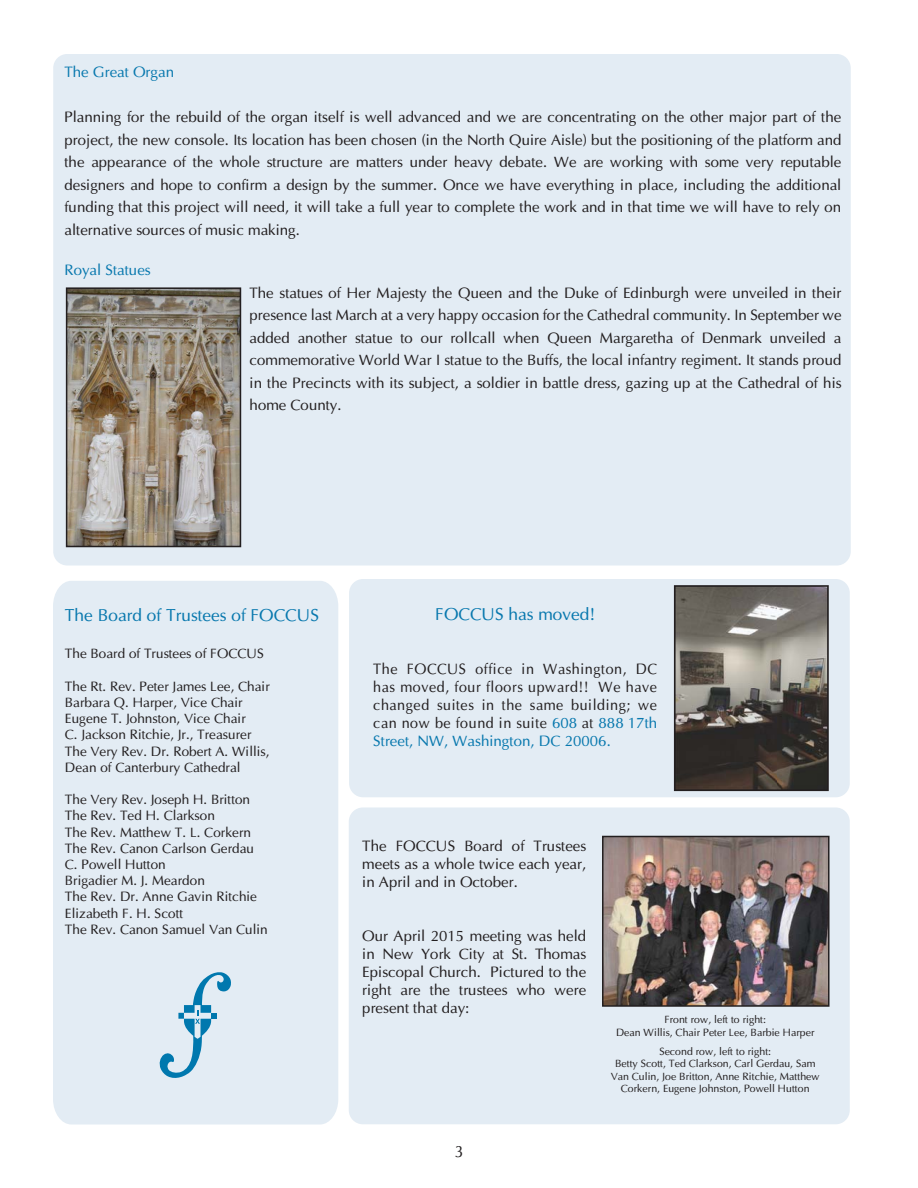
<style>
.page{position:relative;width:918px;height:1188px;background:#fff}
.page>*{position:absolute;margin:0;border:0;box-sizing:border-box;transform-origin:0 0}
.t1{font:17.25px "Optima";color:#0878ae}
.t2{font:16.5px "Optima";color:#231f20;scale:.96 1}
.t3{font:15px/22.5px "Optima";color:#231f20;text-align:justify}
.t4{font:15px/18px "Optima";color:#231f20;text-align:justify;scale:.96 1}
.t5{font:15px "Optima";color:#0878ae}
.t6{font:13.5px/16.2px "Optima";color:#231f20}
.t7{font:10.5px/12.6px "Optima";color:#231f20;text-align:center}
.s1{color:#0878ae}
</style>
<div class="page">
<div style="left:349px;top:807px;width:501px;height:317px;background:#e3ecf4;border-radius:14px"></div>
<div style="left:349px;top:579px;width:501px;height:218px;background:#e3ecf4;border-radius:14px"></div>
<div style="left:53px;top:54px;width:798px;height:512px;background:#e3ecf4;border-radius:14px"></div>
<div style="left:53px;top:581px;width:285px;height:544px;background:#e3ecf4"></div>
<svg style="left:158px;top:971px;width:73px;height:109px;background:#b8d6e6"></svg>
<img style="left:69px;top:290px;width:169px;height:254px">
<div style="left:66px;top:287px;width:175px;height:260px;border:2px solid #231f20"></div>
<img style="left:605px;top:839px;width:222px;height:165px">
<img style="left:677px;top:588px;width:149px;height:200px">
<div style="left:674px;top:585px;width:155px;height:206px;border:2px solid #231f20"></div>
<div style="left:602px;top:836px;width:228px;height:171px;border:2px solid #231f20"></div>
<p class="t5" style="left:64px;top:66px;width:111px">The Great Organ</p>
<p class="t3" style="left:64px;top:107px;width:779px">Planning for the rebuild of the organ itself is well advanced and we are concentrating on the other major part of the project, the new console. Its location has been chosen (in the North Quire Aisle) but the positioning of the platform and the appearance of the whole structure are matters under heavy debate. We are working with some very reputable designers and hope to confirm a design by the summer. Once we have everything in place, including the additional funding that this project will need, it will take a full year to complete the work and in that time we will have to rely on alternative sources of music making.</p>
<p class="t5" style="left:64px;top:264px;width:88px">Royal Statues</p>
<p class="t3" style="left:250px;top:283px;width:594px">The statues of Her Majesty the Queen and the Duke of Edinburgh were unveiled in their presence last March at a very happy occasion for the Cathedral community. In September we added another statue to our rollcall when Queen Margaretha of Denmark unveiled a commemorative World War I statue to the Buffs, the local infantry regiment. It stands proud in the Precincts with its subject, a soldier in battle dress, gazing up at the Cathedral of his home County.</p>
<p class="t1" style="left:65px;top:607px;width:256px">The Board of Trustees of FOCCUS</p>
<p class="t6" style="left:65px;top:647px;width:200px">The Board of Trustees of FOCCUS</p>
<p class="t6" style="left:65px;top:679px;width:206px">The Rt. Rev. Peter James Lee, Chair<br>Barbara Q. Harper, Vice Chair<br>Eugene T. Johnston, Vice Chair<br>C. Jackson Ritchie, Jr., Treasurer<br>The Very Rev. Dr. Robert A. Willis,<br>Dean of Canterbury Cathedral</p>
<p class="t6" style="left:65px;top:793px;width:204px">The Very Rev. Joseph H. Britton<br>The Rev. Ted H. Clarkson<br>The Rev. Matthew T. L. Corkern<br>The Rev. Canon Carlson Gerdau<br>C. Powell Hutton<br>Brigadier M. J. Meardon<br>The Rev. Dr. Anne Gavin Ritchie<br>Elizabeth F. H. Scott<br>The Rev. Canon Samuel Van Culin</p>
<p class="t1" style="left:435px;top:607px;width:161px">FOCCUS has moved!</p>
<p class="t4" style="left:373px;top:661px;width:297px">The FOCCUS office in Washington, DC has moved, four floors upward!! We have changed suites in the same building; we can now be found in suite <span class="s1">608</span> at <span class="s1">888 17th Street, NW, Washington, DC 20006.</span></p>
<p class="t3" style="left:362px;top:839px;width:226px;line-height:18px">The FOCCUS Board of Trustees meets as a whole twice each year, in April and in October.</p>
<p class="t3" style="left:362px;top:929px;width:226px;line-height:18px">Our April 2015 meeting was held in New York City at St. Thomas Episcopal Church. Pictured to the right are the trustees who were present that day:</p>
<p class="t2" style="left:455px;top:1145px;width:11px">3</p>
<p class="t7" style="left:616px;top:1014px;width:200px">Front row, left to right:<br>Dean Willis, Chair Peter Lee, Barbie Harper</p>
<p class="t7" style="left:611px;top:1046px;width:211px">Second row, left to right:<br>Betty Scott, Ted Clarkson, Carl Gerdau, Sam Van Culin, Joe Britton, Anne Ritchie, Matthew Corkern, Eugene Johnston, Powell Hutton</p>
</div>
